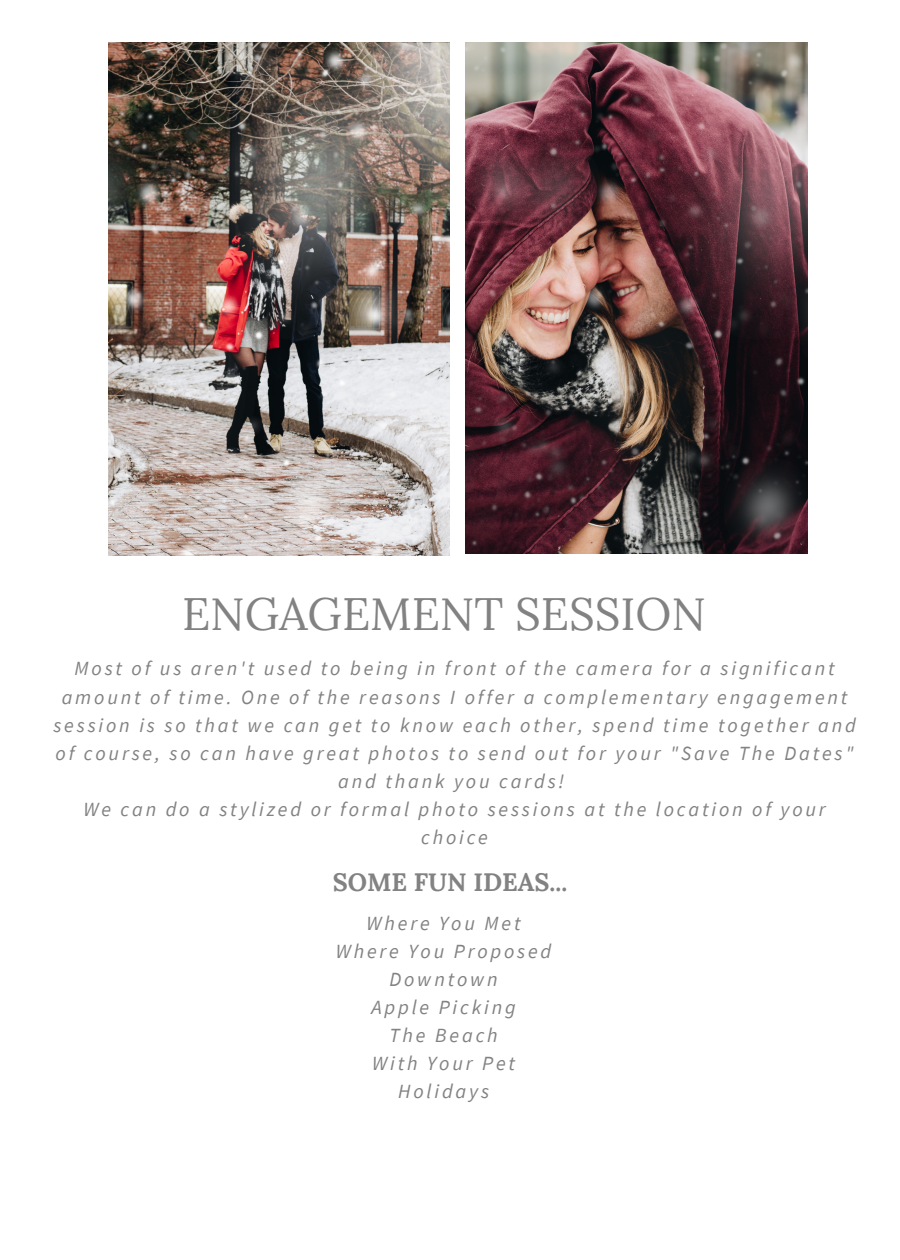
<style>
.page{position:relative;width:900px;height:1260px;background:#fff}
.page>*{position:absolute;margin:0;border:0;box-sizing:border-box;transform-origin:0 0}
.t1{font:45.25px "Lora";color:#828282}
.t2{font:700 25.25px "Lora";color:#828282}
.t3{font:italic 20px/28px "Source Sans Pro";letter-spacing:.14em;color:#828282;text-align:center}
</style>
<div class="page">
<img style="left:108px;top:42px;width:341px;height:514px">
<img style="left:466px;top:42px;width:341px;height:512px">
<p class="t1" style="left:182px;top:584px;width:525px">ENGAGEMENT SESSION</p>
<p class="t3" style="left:53px;top:654px;width:804px">Most of us aren't used to being in front of the camera for a significant amount of time. One of the reasons I offer a complementary engagement session is so that we can get to know each other, spend time together and of course, so can have great photos to send out for your "Save The Dates" and thank you cards!</p>
<p class="t3" style="left:83px;top:795px;width:744px">We can do a stylized or formal photo sessions at the location of your choice</p>
<p class="t2" style="left:333px;top:866px;width:236px">SOME FUN IDEAS...</p>
<p class="t3" style="left:367px;top:909px;width:155px">Where You Met</p>
<p class="t3" style="left:336px;top:937px;width:217px">Where You Proposed</p>
<p class="t3" style="left:389px;top:965px;width:110px">Downtown</p>
<p class="t3" style="left:372px;top:993px;width:146px">Apple Picking</p>
<p class="t3" style="left:390px;top:1021px;width:110px">The Beach</p>
<p class="t3" style="left:372px;top:1049px;width:144px">With Your Pet</p>
<p class="t3" style="left:398px;top:1077px;width:92px">Holidays</p>
</div>
